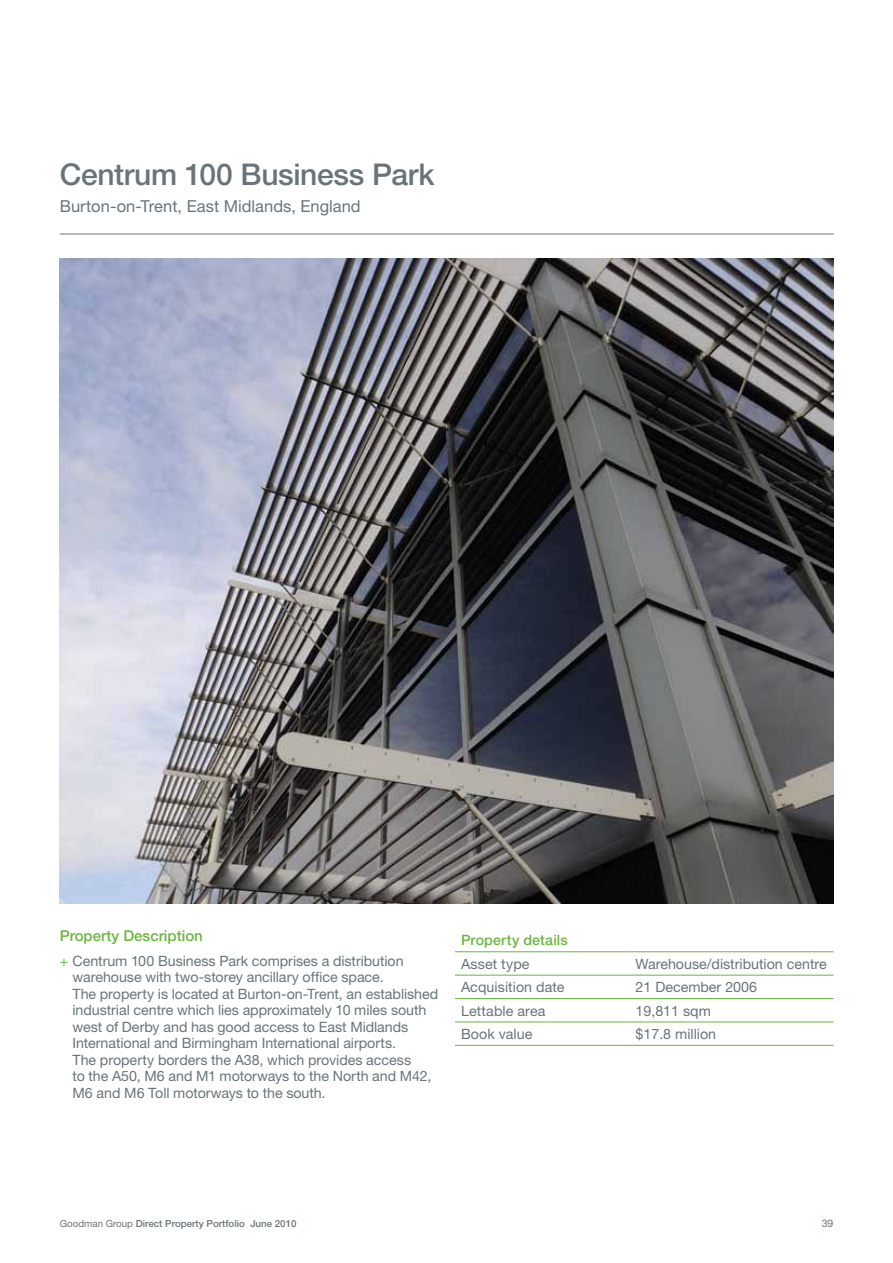
<style>
.page{position:relative;width:893px;height:1263px;background:#fff}
.page>*{position:absolute;margin:0;border:0;box-sizing:border-box;transform-origin:0 0}
.t1{font:500 30px "Helvetica Neue";letter-spacing:-.01em;color:#69747a}
.t2{font:16.5px "Helvetica Neue";color:#69747a}
.t3{font:500 15px "Helvetica Neue";color:#6cb641}
.t4{font:14.25px/16.5px "Helvetica Neue";color:#69747a}
.t5{font:500 14.25px "Helvetica Neue";letter-spacing:.01em;color:#6cb641}
.t6{font:10.5px "Helvetica Neue";color:#69747a}
.t7{font:500 9.75px "Helvetica Neue";color:#69747a}
.s1{color:#6cb641}
.s2{font-weight:400}
</style>
<div class="page">
<hr style="left:60px;top:234px;width:774px;height:1px;background:#69747a">
<hr style="left:455px;top:951px;width:175px;height:1px;background:#6cb641">
<hr style="left:630px;top:951px;width:204px;height:1px;background:#6cb641">
<hr style="left:455px;top:975px;width:175px;height:1px;background:#6cb641">
<hr style="left:630px;top:975px;width:204px;height:1px;background:#6cb641">
<hr style="left:455px;top:998px;width:175px;height:1px;background:#6cb641">
<hr style="left:630px;top:998px;width:204px;height:1px;background:#6cb641">
<hr style="left:455px;top:1022px;width:175px;height:1px;background:#6cb641">
<hr style="left:630px;top:1022px;width:204px;height:1px;background:#6cb641">
<hr style="left:455px;top:1045px;width:175px;height:1px;background:#6cb641">
<hr style="left:630px;top:1045px;width:204px;height:1px;background:#6cb641">
<img style="left:60px;top:258px;width:774px;height:645px">
<h1 class="t1" style="left:60px;top:157px;width:376px">Centrum 100 Business Park</h1>
<p class="t2" style="left:60px;top:197px;width:302px">Burton-on-Trent, East Midlands, England</p>
<p class="t3" style="left:60px;top:926px;width:145px">Property Description</p>
<p class="t4" style="left:72px;top:952px;width:367px;text-indent:-13px"><span class="s1">+</span> Centrum 100 Business Park comprises a distribution warehouse with two-storey ancillary office space.<br>The property is located at Burton-on-Trent, an established industrial centre which lies approximately 10 miles south west of Derby and has good access to East Midlands International and Birmingham International airports.<br>The property borders the A38, which provides access<br>to the A50, M6 and M1 motorways to the North and M42, M6 and M6 Toll motorways to the south.</p>
<p class="t5" style="left:461px;top:932px;width:108px">Property details</p>
<p class="t4" style="left:461px;top:955px;width:70px">Asset type</p>
<p class="t4" style="left:636px;top:955px;width:193px">Warehouse/distribution centre</p>
<p class="t4" style="left:461px;top:979px;width:105px">Acquisition date</p>
<p class="t4" style="left:636px;top:979px;width:123px">21 December 2006</p>
<p class="t4" style="left:461px;top:1002px;width:86px">Lettable area</p>
<p class="t4" style="left:636px;top:1002px;width:77px">19,811 sqm</p>
<p class="t4" style="left:461px;top:1025px;width:73px">Book value</p>
<p class="t4" style="left:636px;top:1025px;width:82px">$17.8 million</p>
<p class="t7" style="left:60px;top:1217px;width:238px"><span class="s2">Goodman Group</span> Direct Property Portfolio June 2010</p>
<p class="t6" style="left:822px;top:1217px;width:13px">39</p>
</div>
